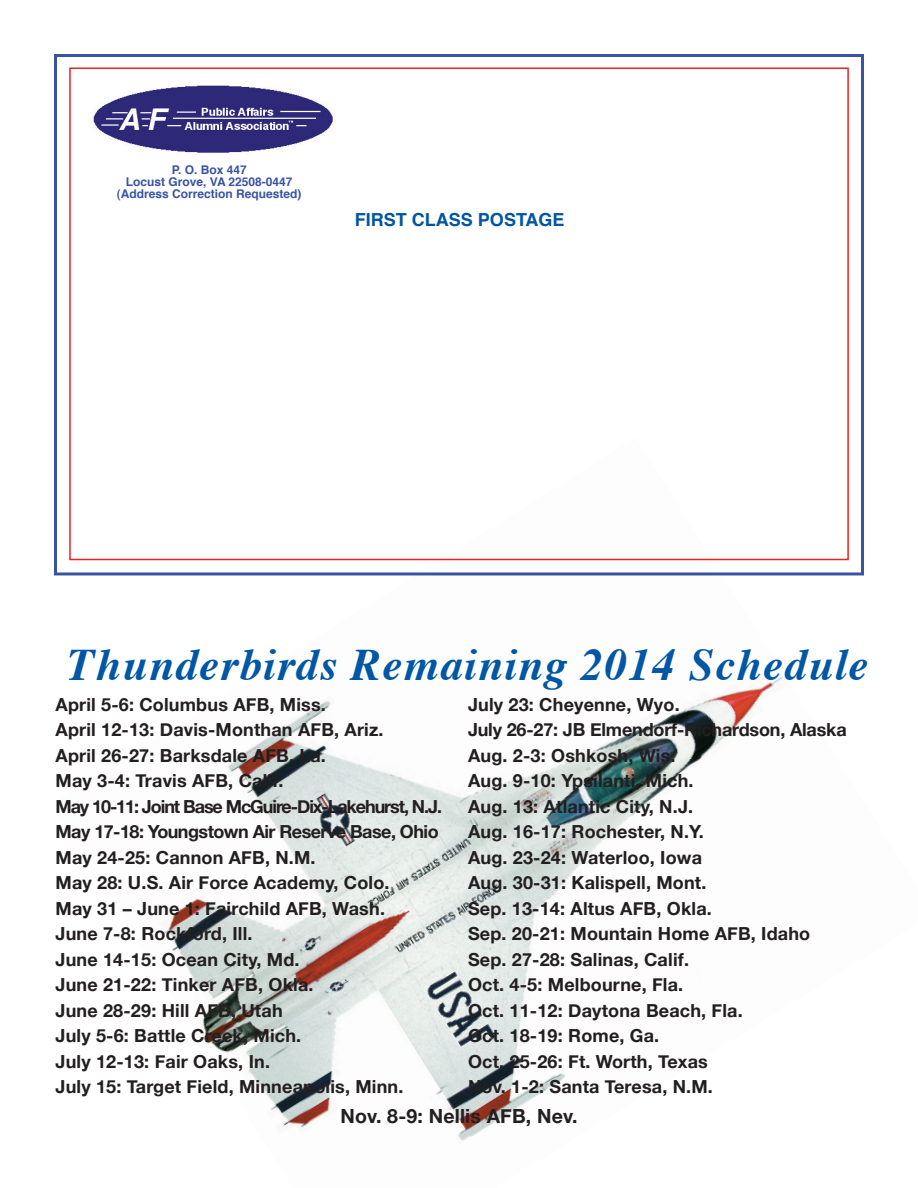
<style>
.page{position:relative;width:918px;height:1188px;background:#fff}
.page>*{position:absolute;margin:0;border:0;box-sizing:border-box;transform-origin:0 0}
.t1{font:italic 700 45px "Times";letter-spacing:.03em;color:#0157a5}
.t2{font:700 19.5px "Helvetica Neue";letter-spacing:.01em;color:#231f20}
.t3{font:700 18px/25.5px "Helvetica Neue";letter-spacing:.01em;color:#231f20}
.t4{font:700 18px "Helvetica";color:#0155a2}
.t5{font:700 12px/12px "Helvetica";color:#3954a4;text-align:center}
</style>
<div class="page">
<img style="left:54px;top:560px;width:810px;height:581px">
<div style="left:54px;top:54px;width:810px;height:521px;border:3px solid #3954a4"></div>
<img style="left:93px;top:85px;width:240px;height:68px">
<p class="t5" style="left:117px;top:163px;width:186px">P. O. Box 447<br>Locust Grove, VA 22508-0447 (Address Correction Requested)</p>
<p class="t4" style="left:355px;top:205px;width:211px">FIRST CLASS POSTAGE</p>
<h1 class="t1" style="left:67px;top:623px;width:803px">Thunderbirds Remaining 2014 Schedule</h1>
<p class="t3" style="left:56px;top:691px;width:388px">April 5-6: Columbus AFB, Miss.<br>April 12-13: Davis-Monthan AFB, Ariz.<br>April 26-27: Barksdale AFB, La.<br>May 3-4: Travis AFB, Calif.<br>May 10-11: Joint Base McGuire-Dix-Lakehurst, N.J.<br>May 17-18: Youngstown Air Reserve Base, Ohio May 24-25: Cannon AFB, N.M.<br>May 28: U.S. Air Force Academy, Colo.<br>May 31 – June 1: Fairchild AFB, Wash.<br>June 7-8: Rockford, Ill.<br>June 14-15: Ocean City, Md.<br>June 21-22: Tinker AFB, Okla.<br>June 28-29: Hill AFB, Utah<br>July 5-6: Battle Creek, Mich.<br>July 12-13: Fair Oaks, In.<br>July 15: Target Field, Minneapolis, Minn.</p>
<p class="t3" style="left:468px;top:691px;width:380px">July 23: Cheyenne, Wyo.<br>July 26-27: JB Elmendorf-Richardson, Alaska<br>Aug. 2-3: Oshkosh, Wis.<br>Aug. 9-10: Ypsilanti, Mich.<br>Aug. 13: Atlantic City, N.J.<br>Aug. 16-17: Rochester, N.Y.<br>Aug. 23-24: Waterloo, Iowa<br>Aug. 30-31: Kalispell, Mont.<br>Sep. 13-14: Altus AFB, Okla.<br>Sep. 20-21: Mountain Home AFB, Idaho<br>Sep. 27-28: Salinas, Calif.<br>Oct. 4-5: Melbourne, Fla.<br>Oct. 11-12: Daytona Beach, Fla.<br>Oct. 18-19: Rome, Ga.<br>Oct. 25-26: Ft. Worth, Texas<br>Nov. 1-2: Santa Teresa, N.M.</p>
<p class="t2" style="left:340px;top:1104px;width:239px">Nov. 8-9: Nellis AFB, Nev.</p>
</div>
